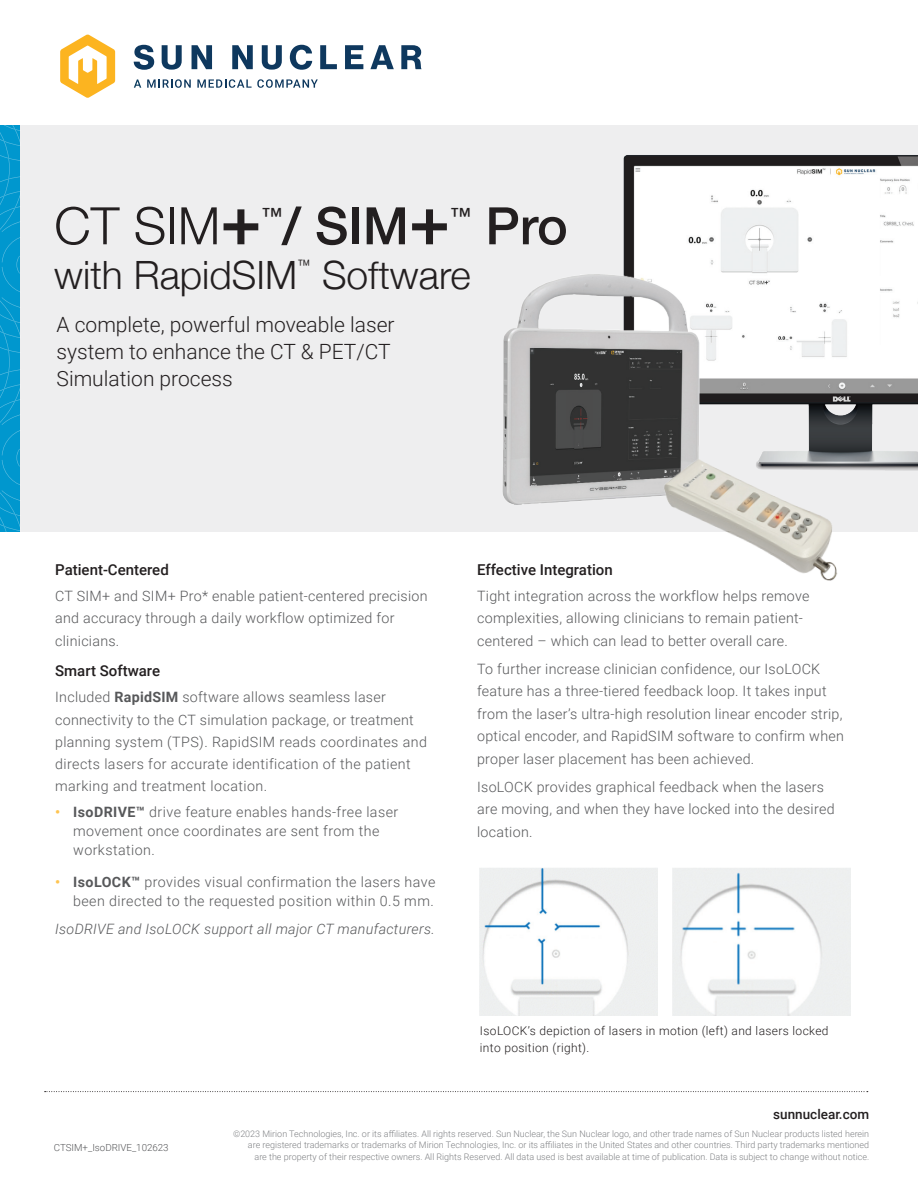
<style>
.page{position:relative;width:918px;height:1188px;background:#fff}
.page>*{position:absolute;margin:0;border:0;box-sizing:border-box;transform-origin:0 0}
.t1{font:300 51.75px "Helvetica Neue";color:#231f20}
.t2{font:500 51.75px "Helvetica Neue";color:#231f20}
.t3{font:300 39px "Helvetica Neue";color:#231f20}
.t4{font:300 21px/27px "Roboto";color:#231f20}
.t5{font:500 21px "Helvetica Neue";color:#231f20}
.t6{font:500 15px "Roboto";color:#231f20}
.t7{font:300 14.25px/22.5px "Roboto";letter-spacing:.02em;color:#57585a}
.t8{font:italic 300 14.25px "Roboto";letter-spacing:.02em;color:#57585a}
.t9{font:500 13.5px "Roboto";color:#231f20}
.t10{font:300 12px/16.5px "Roboto";letter-spacing:.03em;color:#231f20}
.t11{font:300 9.75px "Roboto";color:#57585a}
.t12{font:300 9px/11.2px "Roboto";color:#808285;text-align:right}
.s1{font-weight:500;font-size:69px}
.s2{font-weight:500}
.s3{font-weight:700}
.s4{font-weight:700;color:#fec451}
</style>
<div class="page">
<svg style="left:45px;top:1091px;width:823px;height:1px"></svg>
<div style="left:0;top:125px;width:918px;height:406px;background:#eeeeef"></div>
<svg style="left:60px;top:34px;width:55px;height:64px"></svg>
<svg style="left:134px;top:79px;width:7px;height:9px"></svg>
<svg style="left:147px;top:79px;width:44px;height:9px"></svg>
<svg style="left:197px;top:79px;width:121px;height:9px"></svg>
<svg style="left:134px;top:45px;width:20px;height:25px"></svg>
<svg style="left:162px;top:45px;width:20px;height:25px"></svg>
<svg style="left:192px;top:45px;width:20px;height:24px"></svg>
<svg style="left:232px;top:45px;width:21px;height:24px"></svg>
<svg style="left:262px;top:45px;width:20px;height:25px"></svg>
<svg style="left:290px;top:45px;width:22px;height:25px"></svg>
<svg style="left:320px;top:45px;width:17px;height:24px"></svg>
<svg style="left:345px;top:45px;width:18px;height:24px"></svg>
<svg style="left:370px;top:45px;width:24px;height:24px"></svg>
<svg style="left:401px;top:45px;width:21px;height:24px"></svg>
<svg style="left:0;top:125px;width:20px;height:406px;background:#0599cf"></svg>
<img style="left:479px;top:868px;width:179px;height:147px">
<img style="left:673px;top:868px;width:177px;height:147px">
<img style="left:586px;top:155px;width:332px;height:291px">
<img style="left:502px;top:275px;width:214px;height:229px">
<img style="left:645px;top:446px;width:273px;height:135px">
<h1 class="t1" style="left:54px;top:184px;width:397px">CT SIM<span class="s1">+</span> <span class="s2">/ SIM</span><span class="s1">+</span></h1>
<h3 class="t5" style="left:262px;top:199px;width:22px">™</h3>
<h3 class="t5" style="left:450px;top:199px;width:22px">™</h3>
<h1 class="t2" style="left:485px;top:184px;width:84px">Pro</h1>
<h2 class="t3" style="left:54px;top:244px;width:418px">with RapidSIM<sup>™</sup> Software</h2>
<h3 class="t4" style="left:57px;top:310px;width:340px">A complete, powerful moveable laser system to enhance the CT &amp; PET/CT<br>Simulation process</h3>
<p class="t6" style="left:55px;top:559px;width:115px">Patient-Centered</p>
<p class="t7" style="left:55px;top:584px;width:374px">CT SIM+ and SIM+ Pro* enable patient-centered precision and accuracy through a daily workflow optimized for clinicians.</p>
<p class="t6" style="left:55px;top:660px;width:106px">Smart Software</p>
<p class="t7" style="left:55px;top:685px;width:373px;line-height:22px">Included <span class="s3">RapidSIM</span> software allows seamless laser connectivity to the CT simulation package, or treatment planning system (TPS). RapidSIM reads coordinates and directs lasers for accurate identification of the patient marking and treatment location.</p>
<p class="t7" style="left:73px;top:801px;width:327px;line-height:19.5px;text-indent:-18px"><span class="s4">•</span> <span class="s3">IsoDRIVE™</span> drive feature enables hands-free laser movement once coordinates are sent from the workstation.</p>
<p class="t7" style="left:55px;top:872px;width:382px;line-height:19.5px;text-align:right"><span class="s4">•</span> <span class="s3">IsoLOCK™</span> provides visual confirmation the lasers have been directed to the requested position within 0.5 mm.</p>
<p class="t8" style="left:55px;top:919px;width:381px">IsoDRIVE and IsoLOCK support all major CT manufacturers.</p>
<p class="t6" style="left:477px;top:559px;width:137px">Effective Integration</p>
<p class="t7" style="left:477px;top:584px;width:334px">Tight integration across the workflow helps remove complexities, allowing clinicians to remain patient&shy;centered – which can lead to better overall care.</p>
<p class="t7" style="left:477px;top:657px;width:368px">To further increase clinician confidence, our IsoLOCK feature has a three-tiered feedback loop. It takes input from the laser’s ultra-high resolution linear encoder strip, optical encoder, and RapidSIM software to confirm when proper laser placement has been achieved.</p>
<p class="t7" style="left:477px;top:775px;width:359px">IsoLOCK provides graphical feedback when the lasers are moving, and when they have locked into the desired location.</p>
<p class="t10" style="left:480px;top:1022px;width:350px">IsoLOCK’s depiction of lasers in motion (left) and lasers locked into position (right).</p>
<p class="t11" style="left:54px;top:1141px;width:116px">CTSIM+_IsoDRIVE_102623</p>
<p class="t9" style="left:773px;top:1105px;width:97px">sunnuclear.com</p>
<p class="t12" style="left:233px;top:1128px;width:638px">©2023 Mirion Technologies, Inc. or its affiliates. All rights reserved. Sun Nuclear, the Sun Nuclear logo, and other trade names of Sun Nuclear products listed herein are registered trademarks or trademarks of Mirion Technologies, Inc. or its affiliates in the United States and other countries. Third party trademarks mentioned<br>are the property of their respective owners. All Rights Reserved. All data used is best available at time of publication. Data is subject to change without notice.</p>
</div>
